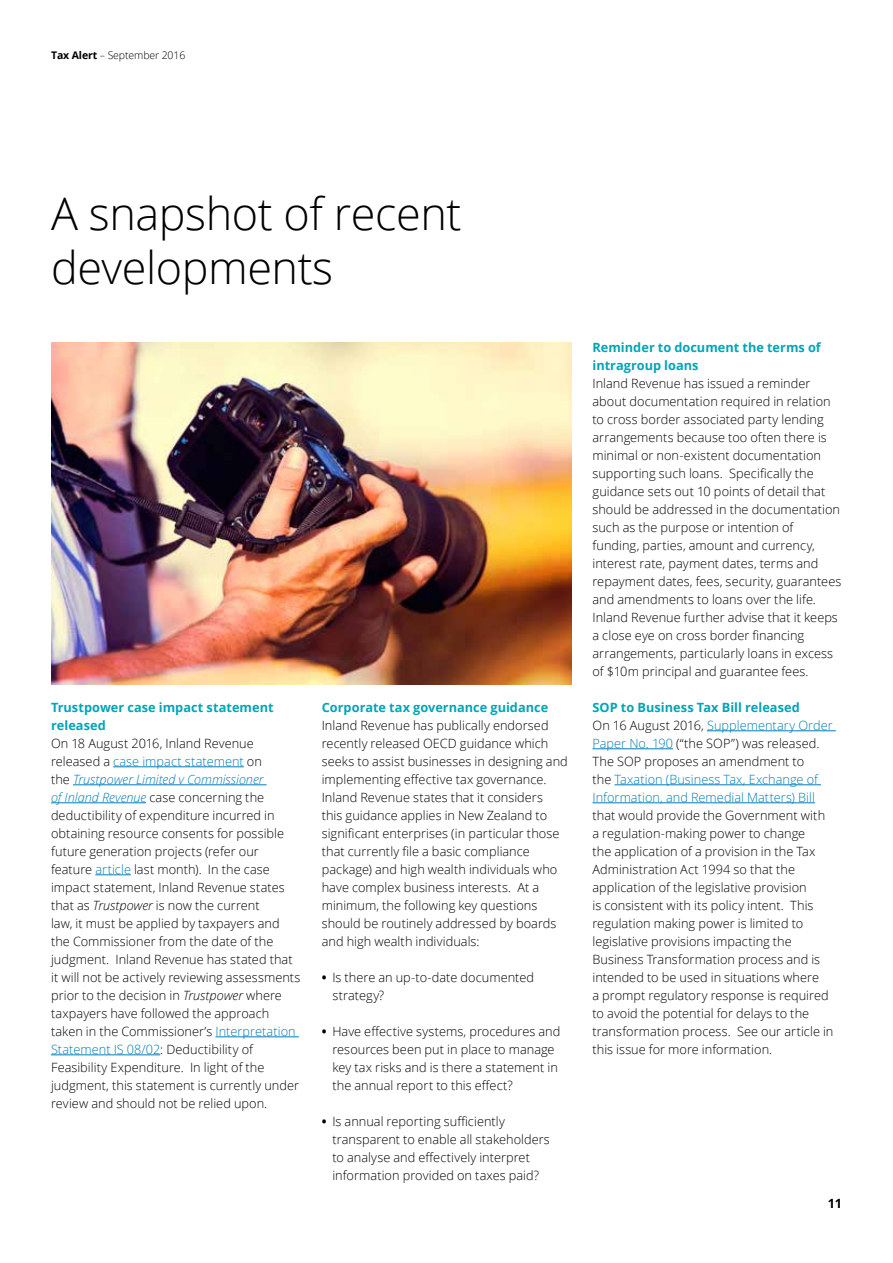
<style>
.page{position:relative;width:893px;height:1263px;background:#fff}
.page>*{position:absolute;margin:0;border:0;box-sizing:border-box;transform-origin:0 0}
.t1{font:300 45px/54px "Open Sans";letter-spacing:-.01em;color:#000}
.t2{font:300 12.75px/18px "Open Sans";letter-spacing:.005em;color:#000}
.t3{font:300 12.75px/18px "Open Sans";letter-spacing:.005em;color:#007db6}
.t4{font:700 12.75px/18px "Open Sans";letter-spacing:.005em;color:#00a5b8}
.t5{font:700 12.75px "Open Sans";color:#000}
.t6{font:300 10.5px "Open Sans";letter-spacing:-.01em;color:#000}
.s1{font-weight:700}
.s2{color:#007db6}
.s3{font-style:italic;color:#007db6}
.s4{font-style:italic}
.s5{font-weight:700;color:#00a5b8}
.s6{color:#000}
</style>
<div class="page">
<hr style="left:113px;top:766px;width:131px;height:1px;background:#007db6">
<hr style="left:73px;top:784px;width:194px;height:1px;background:#007db6">
<hr style="left:51px;top:802px;width:95px;height:1px;background:#007db6">
<hr style="left:95px;top:874px;width:36px;height:1px;background:#007db6">
<hr style="left:215px;top:1036px;width:84px;height:1px;background:#007db6">
<hr style="left:51px;top:1054px;width:109px;height:1px;background:#007db6">
<img style="left:51px;top:342px;width:520px;height:342px">
<hr style="left:707px;top:730px;width:129px;height:1px;background:#007db6">
<hr style="left:592px;top:748px;width:81px;height:1px;background:#007db6">
<hr style="left:614px;top:784px;width:207px;height:1px;background:#007db6">
<hr style="left:592px;top:802px;width:223px;height:1px;background:#007db6">
<p class="t6" style="left:51px;top:48px;width:136px"><span class="s1">Tax Alert</span> – September 2016</p>
<h1 class="t1" style="left:51px;top:185px;width:412px">A snapshot of recent developments</h1>
<p class="t4" style="left:51px;top:698px;width:224px">Trustpower case impact statement released</p>
<p class="t2" style="left:51px;top:734px;width:251px">On 18 August 2016, Inland Revenue released a <span class="s2">case impact statement</span> on<br>the <span class="s3">Trustpower Limited v Commissioner<br>of Inland Revenue</span> case concerning the deductibility of expenditure incurred in obtaining resource consents for possible future generation projects (refer our feature <span class="s2">article</span> last month). In the case impact statement, Inland Revenue states that as <span class="s4">Trustpower</span> is now the current<br>law, it must be applied by taxpayers and the Commissioner from the date of the judgment. Inland Revenue has stated that it will not be actively reviewing assessments prior to the decision in <span class="s4">Trustpower</span> where taxpayers have followed the approach taken in the Commissioner’s <span class="s2">Interpretation Statement IS 08/02</span>: Deductibility of Feasibility Expenditure. In light of the judgment, this statement is currently under review and should not be relied upon.</p>
<p class="t4" style="left:322px;top:698px;width:228px">Corporate tax governance guidance</p>
<p class="t2" style="left:322px;top:716px;width:248px">Inland Revenue has publically endorsed recently released OECD guidance which seeks to assist businesses in designing and implementing effective tax governance.<br>Inland Revenue states that it considers<br>this guidance applies in New Zealand to significant enterprises (in particular those that currently file a basic compliance package) and high wealth individuals who have complex business interests. At a minimum, the following key questions should be routinely addressed by boards and high wealth individuals:</p>
<p class="t2" style="left:332px;top:968px;width:203px;text-indent:-11px"><span class="s1">•</span> Is there an up-to-date documented strategy?</p>
<p class="t2" style="left:332px;top:1022px;width:230px;text-indent:-11px"><span class="s1">•</span> Have effective systems, procedures and resources been put in place to manage key tax risks and is there a statement in the annual report to this effect?</p>
<p class="t2" style="left:332px;top:1112px;width:219px;text-indent:-11px"><span class="s1">•</span> Is annual reporting sufficiently transparent to enable all stakeholders to analyse and effectively interpret information provided on taxes paid?</p>
<p class="t4" style="left:592px;top:338px;width:230px">Reminder to document the terms of intragroup loans</p>
<p class="t2" style="left:592px;top:374px;width:250px">Inland Revenue has issued a reminder about documentation required in relation to cross border associated party lending arrangements because too often there is minimal or non-existent documentation supporting such loans. Specifically the guidance sets out 10 points of detail that should be addressed in the documentation such as the purpose or intention of funding, parties, amount and currency, interest rate, payment dates, terms and repayment dates, fees, security, guarantees and amendments to loans over the life.<br>Inland Revenue further advise that it keeps a close eye on cross border financing arrangements, particularly loans in excess of $10m principal and guarantee fees.</p>
<p class="t3" style="left:592px;top:698px;width:242px"><span class="s5">SOP to Business Tax Bill released<br></span><span class="s6">On 16 August 2016,</span> Supplementary Order Paper No. 190 <span class="s6">(“the SOP”) was released.<br>The SOP proposes an amendment to<br>the</span> Taxation (Business Tax, Exchange of Information, and Remedial Matters) Bill</p>
<p class="t2" style="left:592px;top:806px;width:242px">that would provide the Government with a regulation-making power to change<br>the application of a provision in the Tax Administration Act 1994 so that the application of the legislative provision<br>is consistent with its policy intent. This regulation making power is limited to legislative provisions impacting the Business Transformation process and is intended to be used in situations where<br>a prompt regulatory response is required to avoid the potential for delays to the transformation process. See our article in this issue for more information.</p>
<p class="t5" style="left:828px;top:1195px;width:16px">11</p>
</div>
